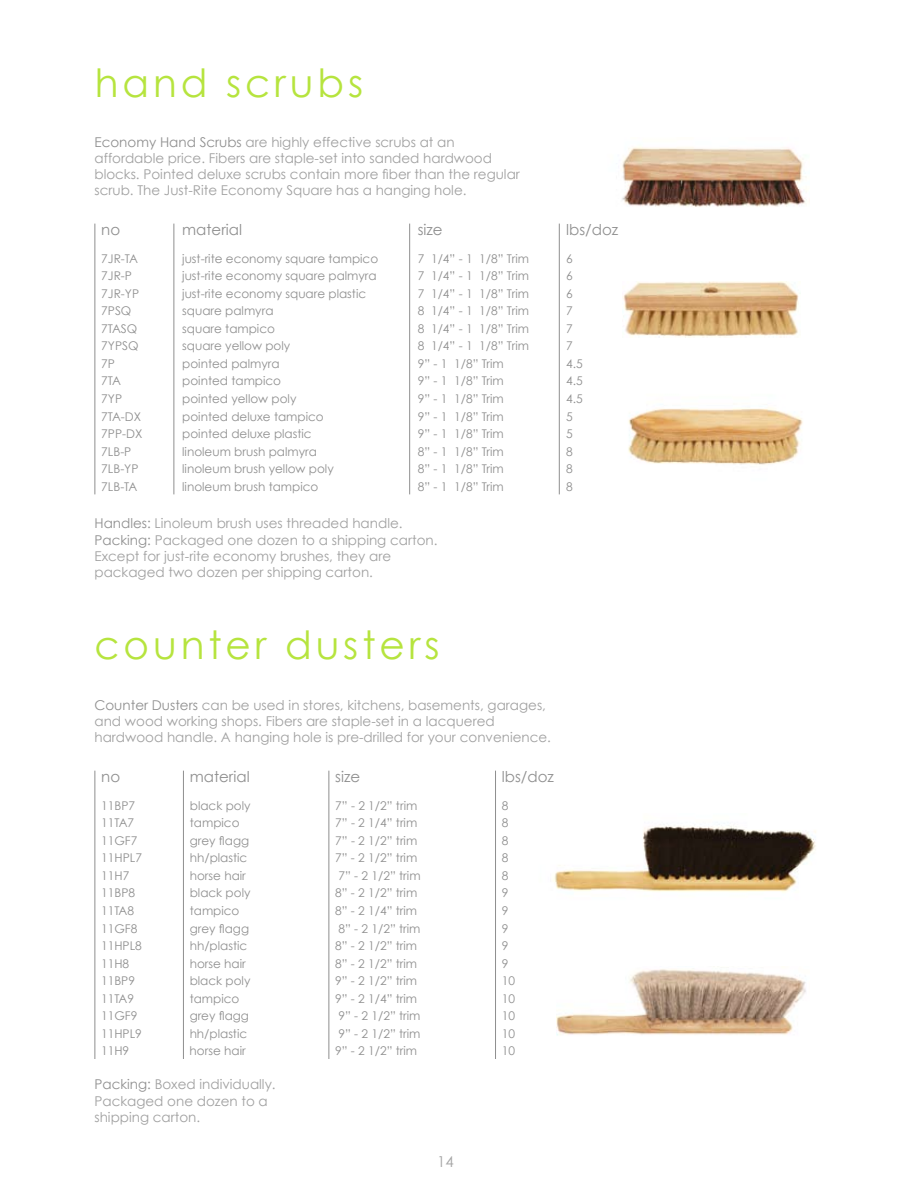
<style>
.page{position:relative;width:918px;height:1188px;background:#fff}
.page>*{position:absolute;margin:0;border:0;box-sizing:border-box;transform-origin:0 0}
.t1{font:39px "Century Gothic";letter-spacing:.1em;color:#b6e43e}
.t2{font:15px "Century Gothic";color:#8f8f8f}
.t3{font:15px "Century Gothic";color:#a5a5a5}
.t4{font:13.5px/16.2px "Century Gothic";color:#a0a0a0}
.t5{font:12px "Century Gothic";color:#8f8f8f}
.s1{color:#8f8f8f}
</style>
<div class="page">
<img style="left:628px;top:407px;width:175px;height:58px">
<img style="left:622px;top:146px;width:184px;height:61px">
<img style="left:622px;top:281px;width:177px;height:57px">
<img style="left:553px;top:823px;width:263px;height:70px">
<img style="left:557px;top:969px;width:249px;height:67px">
<hr style="left:94px;top:224px;width:1px;height:270px;background:#8f8f8f">
<hr style="left:174px;top:224px;width:1px;height:270px;background:#8f8f8f">
<hr style="left:409px;top:224px;width:1px;height:270px;background:#8f8f8f">
<hr style="left:559px;top:224px;width:1px;height:270px;background:#8f8f8f">
<hr style="left:94px;top:771px;width:1px;height:288px;background:#8f8f8f">
<hr style="left:183px;top:771px;width:1px;height:288px;background:#8f8f8f">
<hr style="left:329px;top:771px;width:1px;height:288px;background:#8f8f8f">
<hr style="left:495px;top:771px;width:1px;height:288px;background:#8f8f8f">
<h1 class="t1" style="left:95px;top:59px;width:270px">hand scrubs</h1>
<p class="t4" style="left:94px;top:133px;width:427px"><span class="s1">Economy Hand Scrubs</span> are highly effective scrubs at an affordable price. Fibers are staple-set into sanded hardwood blocks. Pointed deluxe scrubs contain more fiber than the regular scrub. The Just-Rite Economy Square has a hanging hole.</p>
<p class="t2" style="left:101px;top:220px;width:20px">no</p>
<p class="t2" style="left:182px;top:220px;width:61px">material</p>
<p class="t2" style="left:418px;top:220px;width:26px">size</p>
<p class="t2" style="left:566px;top:220px;width:54px">lbs/doz</p>
<p class="t5" style="left:101px;top:251px;width:38px">7JR-TA</p>
<p class="t5" style="left:182px;top:251px;width:197px">just-rite economy square tampico</p>
<p class="t5" style="left:418px;top:251px;width:113px">7 1/4” - 1 1/8” Trim</p>
<p class="t5" style="left:566px;top:251px;width:8px">6</p>
<p class="t5" style="left:101px;top:269px;width:32px">7JR-P</p>
<p class="t5" style="left:182px;top:269px;width:196px">just-rite economy square palmyra</p>
<p class="t5" style="left:418px;top:269px;width:113px">7 1/4” - 1 1/8” Trim</p>
<p class="t5" style="left:566px;top:269px;width:8px">6</p>
<p class="t5" style="left:101px;top:286px;width:39px">7JR-YP</p>
<p class="t5" style="left:182px;top:286px;width:185px">just-rite economy square plastic</p>
<p class="t5" style="left:418px;top:286px;width:113px">7 1/4” - 1 1/8” Trim</p>
<p class="t5" style="left:566px;top:286px;width:8px">6</p>
<p class="t5" style="left:101px;top:304px;width:32px">7PSQ</p>
<p class="t5" style="left:182px;top:304px;width:93px">square palmyra</p>
<p class="t5" style="left:418px;top:304px;width:113px">8 1/4” - 1 1/8” Trim</p>
<p class="t5" style="left:566px;top:304px;width:8px">7</p>
<p class="t5" style="left:101px;top:321px;width:38px">7TASQ</p>
<p class="t5" style="left:182px;top:321px;width:94px">square tampico</p>
<p class="t5" style="left:418px;top:321px;width:113px">8 1/4” - 1 1/8” Trim</p>
<p class="t5" style="left:566px;top:321px;width:8px">7</p>
<p class="t5" style="left:101px;top:339px;width:39px">7YPSQ</p>
<p class="t5" style="left:182px;top:339px;width:110px">square yellow poly</p>
<p class="t5" style="left:418px;top:339px;width:113px">8 1/4” - 1 1/8” Trim</p>
<p class="t5" style="left:566px;top:339px;width:8px">7</p>
<p class="t5" style="left:101px;top:356px;width:15px">7P</p>
<p class="t5" style="left:182px;top:356px;width:99px">pointed palmyra</p>
<p class="t5" style="left:418px;top:356px;width:88px">9” - 1 1/8” Trim</p>
<p class="t5" style="left:566px;top:356px;width:18px">4.5</p>
<p class="t5" style="left:101px;top:374px;width:21px">7TA</p>
<p class="t5" style="left:182px;top:374px;width:100px">pointed tampico</p>
<p class="t5" style="left:418px;top:374px;width:88px">9” - 1 1/8” Trim</p>
<p class="t5" style="left:566px;top:374px;width:18px">4.5</p>
<p class="t5" style="left:101px;top:391px;width:22px">7YP</p>
<p class="t5" style="left:182px;top:391px;width:116px">pointed yellow poly</p>
<p class="t5" style="left:418px;top:391px;width:88px">9” - 1 1/8” Trim</p>
<p class="t5" style="left:566px;top:391px;width:18px">4.5</p>
<p class="t5" style="left:101px;top:409px;width:41px">7TA-DX</p>
<p class="t5" style="left:182px;top:409px;width:143px">pointed deluxe tampico</p>
<p class="t5" style="left:418px;top:409px;width:88px">9” - 1 1/8” Trim</p>
<p class="t5" style="left:566px;top:409px;width:8px">5</p>
<p class="t5" style="left:101px;top:426px;width:43px">7PP-DX</p>
<p class="t5" style="left:182px;top:426px;width:131px">pointed deluxe plastic</p>
<p class="t5" style="left:418px;top:426px;width:88px">9” - 1 1/8” Trim</p>
<p class="t5" style="left:566px;top:426px;width:8px">5</p>
<p class="t5" style="left:101px;top:444px;width:32px">7LB-P</p>
<p class="t5" style="left:182px;top:444px;width:136px">linoleum brush palmyra</p>
<p class="t5" style="left:418px;top:444px;width:88px">8” - 1 1/8” Trim</p>
<p class="t5" style="left:566px;top:444px;width:8px">8</p>
<p class="t5" style="left:101px;top:462px;width:39px">7LB-YP</p>
<p class="t5" style="left:182px;top:462px;width:153px">linoleum brush yellow poly</p>
<p class="t5" style="left:418px;top:462px;width:88px">8” - 1 1/8” Trim</p>
<p class="t5" style="left:566px;top:462px;width:8px">8</p>
<p class="t5" style="left:101px;top:479px;width:38px">7LB-TA</p>
<p class="t5" style="left:182px;top:479px;width:138px">linoleum brush tampico</p>
<p class="t5" style="left:418px;top:479px;width:88px">8” - 1 1/8” Trim</p>
<p class="t5" style="left:566px;top:479px;width:8px">8</p>
<p class="t4" style="left:94px;top:515px;width:345px"><span class="s1">Handles:</span> Linoleum brush uses threaded handle.<br><span class="s1">Packing:</span> Packaged one dozen to a shipping carton.<br>Except for just-rite economy brushes, they are packaged two dozen per shipping carton.</p>
<h1 class="t1" style="left:94px;top:621px;width:346px">counter dusters</h1>
<p class="t4" style="left:94px;top:696px;width:458px"><span class="s1">Counter Dusters</span> can be used in stores, kitchens, basements, garages, and wood working shops. Fibers are staple-set in a lacquered hardwood handle. A hanging hole is pre-drilled for your convenience.</p>
<p class="t2" style="left:101px;top:767px;width:20px">no</p>
<p class="t2" style="left:190px;top:767px;width:61px">material</p>
<p class="t2" style="left:335px;top:767px;width:26px">size</p>
<p class="t2" style="left:502px;top:767px;width:54px">lbs/doz</p>
<p class="t5" style="left:101px;top:798px;width:35px">11BP7</p>
<p class="t5" style="left:190px;top:798px;width:62px">black poly</p>
<p class="t5" style="left:335px;top:798px;width:84px">7” - 2 1/2” trim</p>
<p class="t5" style="left:502px;top:798px;width:8px">8</p>
<p class="t5" style="left:101px;top:816px;width:34px">11TA7</p>
<p class="t5" style="left:190px;top:816px;width:51px">tampico</p>
<p class="t5" style="left:335px;top:816px;width:84px">7” - 2 1/4” trim</p>
<p class="t5" style="left:502px;top:816px;width:8px">8</p>
<p class="t5" style="left:101px;top:833px;width:38px">11GF7</p>
<p class="t5" style="left:190px;top:833px;width:61px">grey flagg</p>
<p class="t5" style="left:335px;top:833px;width:84px">7” - 2 1/2” trim</p>
<p class="t5" style="left:502px;top:833px;width:8px">8</p>
<p class="t5" style="left:101px;top:851px;width:42px">11HPL7</p>
<p class="t5" style="left:190px;top:851px;width:59px">hh/plastic</p>
<p class="t5" style="left:335px;top:851px;width:84px">7” - 2 1/2” trim</p>
<p class="t5" style="left:502px;top:851px;width:8px">8</p>
<p class="t5" style="left:101px;top:868px;width:30px">11H7</p>
<p class="t5" style="left:190px;top:868px;width:58px">horse hair</p>
<p class="t5" style="left:339px;top:868px;width:84px">7” - 2 1/2” trim</p>
<p class="t5" style="left:502px;top:868px;width:8px">8</p>
<p class="t5" style="left:101px;top:886px;width:35px">11BP8</p>
<p class="t5" style="left:190px;top:886px;width:62px">black poly</p>
<p class="t5" style="left:335px;top:886px;width:84px">8” - 2 1/2” trim</p>
<p class="t5" style="left:502px;top:886px;width:8px">9</p>
<p class="t5" style="left:101px;top:903px;width:34px">11TA8</p>
<p class="t5" style="left:190px;top:903px;width:51px">tampico</p>
<p class="t5" style="left:335px;top:903px;width:84px">8” - 2 1/4” trim</p>
<p class="t5" style="left:502px;top:903px;width:8px">9</p>
<p class="t5" style="left:101px;top:921px;width:38px">11GF8</p>
<p class="t5" style="left:190px;top:921px;width:61px">grey flagg</p>
<p class="t5" style="left:338px;top:921px;width:84px">8” - 2 1/2” trim</p>
<p class="t5" style="left:502px;top:921px;width:8px">9</p>
<p class="t5" style="left:101px;top:938px;width:42px">11HPL8</p>
<p class="t5" style="left:190px;top:938px;width:59px">hh/plastic</p>
<p class="t5" style="left:335px;top:938px;width:84px">8” - 2 1/2” trim</p>
<p class="t5" style="left:502px;top:938px;width:8px">9</p>
<p class="t5" style="left:101px;top:956px;width:30px">11H8</p>
<p class="t5" style="left:190px;top:956px;width:58px">horse hair</p>
<p class="t5" style="left:335px;top:956px;width:84px">8” - 2 1/2” trim</p>
<p class="t5" style="left:502px;top:956px;width:8px">9</p>
<p class="t5" style="left:101px;top:973px;width:35px">11BP9</p>
<p class="t5" style="left:190px;top:973px;width:62px">black poly</p>
<p class="t5" style="left:335px;top:973px;width:84px">9” - 2 1/2” trim</p>
<p class="t5" style="left:502px;top:973px;width:15px">10</p>
<p class="t5" style="left:101px;top:991px;width:34px">11TA9</p>
<p class="t5" style="left:190px;top:991px;width:51px">tampico</p>
<p class="t5" style="left:335px;top:991px;width:84px">9” - 2 1/4” trim</p>
<p class="t5" style="left:502px;top:991px;width:15px">10</p>
<p class="t5" style="left:101px;top:1009px;width:38px">11GF9</p>
<p class="t5" style="left:190px;top:1009px;width:61px">grey flagg</p>
<p class="t5" style="left:338px;top:1009px;width:84px">9” - 2 1/2” trim</p>
<p class="t5" style="left:502px;top:1009px;width:15px">10</p>
<p class="t5" style="left:101px;top:1026px;width:42px">11HPL9</p>
<p class="t5" style="left:190px;top:1026px;width:59px">hh/plastic</p>
<p class="t5" style="left:338px;top:1026px;width:84px">9” - 2 1/2” trim</p>
<p class="t5" style="left:502px;top:1026px;width:15px">10</p>
<p class="t5" style="left:101px;top:1044px;width:30px">11H9</p>
<p class="t5" style="left:190px;top:1044px;width:58px">horse hair</p>
<p class="t5" style="left:335px;top:1044px;width:84px">9” - 2 1/2” trim</p>
<p class="t5" style="left:502px;top:1044px;width:15px">10</p>
<p class="t4" style="left:94px;top:1076px;width:183px"><span class="s1">Packing:</span> Boxed individually.<br>Packaged one dozen to a shipping carton.</p>
<p class="t3" style="left:437px;top:1153px;width:18px">14</p>
</div>
